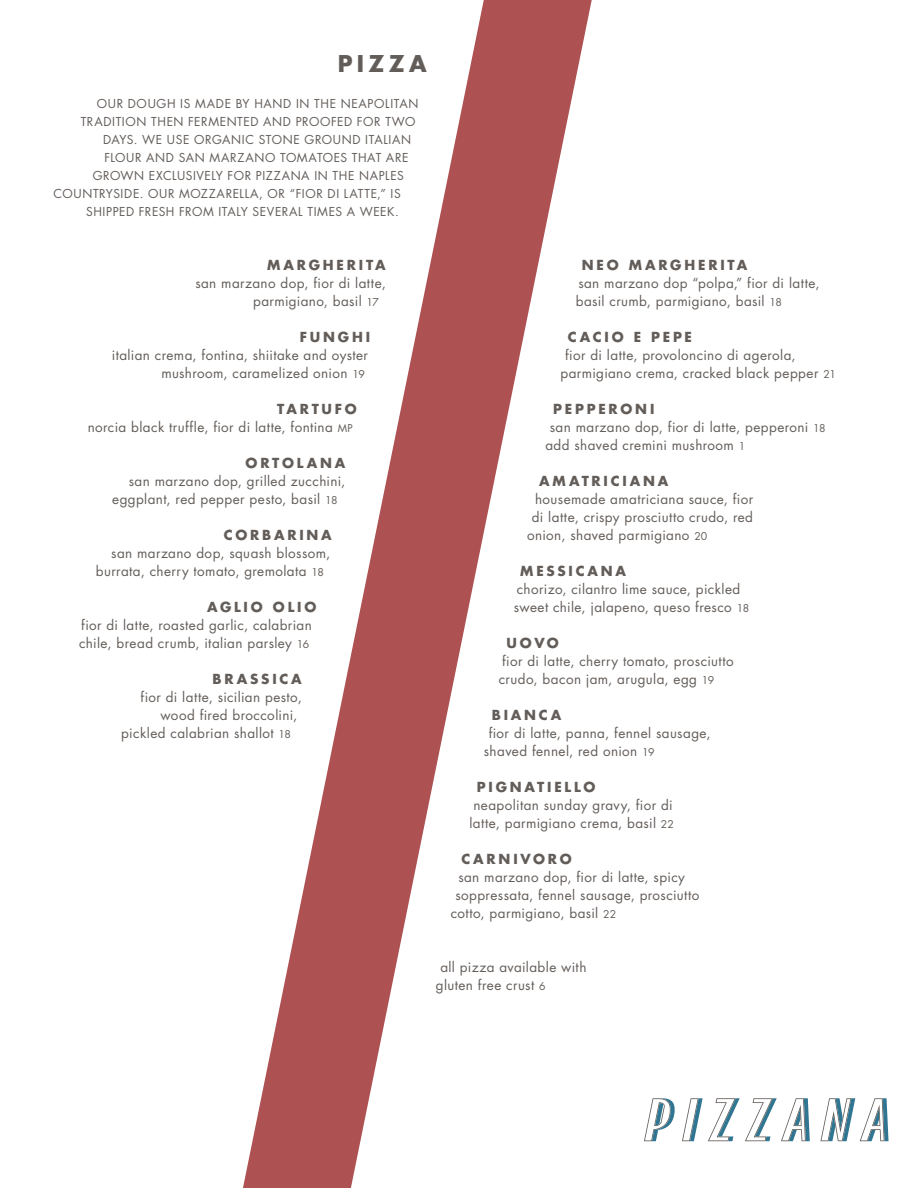
<style>
.page{position:relative;width:918px;height:1188px;background:#fff}
.page>*{position:absolute;margin:0;border:0;box-sizing:border-box;transform-origin:0 0}
.t1{font:700 22.5px "Futura";letter-spacing:.19em;color:#635d59}
.t2{font:13.5px/18px "Futura";letter-spacing:.03em;color:#635d59}
.t3{font:700 13.5px "Futura";letter-spacing:.21em;color:#635d59}
.t4{font:12px "Futura";letter-spacing:.05em;color:#635d59}
.s1{font-size:10.5px}
</style>
<div class="page">
<svg style="left:243px;top:0;width:349px;height:1188px"></svg>
<svg style="left:644px;top:1098px;width:31px;height:43px"></svg>
<svg style="left:820px;top:1098px;width:69px;height:43px"></svg>
<svg style="left:682px;top:1098px;width:128px;height:43px"></svg>
<p class="t1" style="left:338px;top:48px;width:90px">PIZZA</p>
<p class="t4" style="left:97px;top:95px;width:323px">OUR DOUGH IS MADE BY HAND IN THE NEAPOLITAN</p>
<p class="t4" style="left:81px;top:113px;width:336px">TRADITION THEN FERMENTED AND PROOFED FOR TWO</p>
<p class="t4" style="left:103px;top:131px;width:309px">DAYS. WE USE ORGANIC STONE GROUND ITALIAN</p>
<p class="t4" style="left:104px;top:149px;width:306px">FLOUR AND SAN MARZANO TOMATOES THAT ARE</p>
<p class="t4" style="left:93px;top:167px;width:313px">GROWN EXCLUSIVELY FOR PIZZANA IN THE NAPLES</p>
<p class="t4" style="left:54px;top:185px;width:349px">COUNTRYSIDE. OUR MOZZARELLA, OR “FIOR DI LATTE,” IS</p>
<p class="t4" style="left:86px;top:203px;width:314px">SHIPPED FRESH FROM ITALY SEVERAL TIMES A WEEK.</p>
<p class="t3" style="left:267px;top:256px;width:120px">MARGHERITA</p>
<p class="t2" style="left:195px;top:274px;width:192px">san marzano dop, fior di latte,</p>
<p class="t2" style="left:253px;top:292px;width:127px">parmigiano, basil <span class="s1">17</span></p>
<p class="t3" style="left:300px;top:328px;width:72px">FUNGHI</p>
<p class="t2" style="left:112px;top:346px;width:258px;text-align:right">italian crema, fontina, shiitake and oyster mushroom, caramelized onion <span class="s1">19</span></p>
<p class="t3" style="left:277px;top:400px;width:81px">TARTUFO</p>
<p class="t2" style="left:88px;top:418px;width:267px">norcia black truffle, fior di latte, fontina <span class="s1">MP</span></p>
<p class="t3" style="left:246px;top:454px;width:101px">ORTOLANA</p>
<p class="t2" style="left:129px;top:472px;width:218px">san marzano dop, grilled zucchini,</p>
<p class="t2" style="left:112px;top:490px;width:227px">eggplant, red pepper pesto, basil <span class="s1">18</span></p>
<p class="t3" style="left:224px;top:526px;width:109px">CORBARINA</p>
<p class="t2" style="left:96px;top:544px;width:236px;text-indent:15px">san marzano dop, squash blossom, burrata, cherry tomato, gremolata <span class="s1">18</span></p>
<p class="t3" style="left:207px;top:598px;width:111px">AGLIO OLIO</p>
<p class="t2" style="left:81px;top:616px;width:232px">fior di latte, roasted garlic, calabrian</p>
<p class="t2" style="left:79px;top:634px;width:232px">chile, bread crumb, italian parsley <span class="s1">16</span></p>
<p class="t3" style="left:213px;top:670px;width:91px">BRASSICA</p>
<p class="t2" style="left:141px;top:688px;width:163px">fior di latte, sicilian pesto,</p>
<p class="t2" style="left:160px;top:706px;width:138px">wood fired broccolini,</p>
<p class="t2" style="left:121px;top:724px;width:171px">pickled calabrian shallot <span class="s1">18</span></p>
<p class="t3" style="left:582px;top:256px;width:167px">NEO MARGHERITA</p>
<p class="t2" style="left:576px;top:274px;width:245px">san marzano dop “polpa,” fior di latte, basil crumb, parmigiano, basil <span class="s1">18</span></p>
<p class="t3" style="left:568px;top:328px;width:126px">CACIO E PEPE</p>
<p class="t2" style="left:560px;top:346px;width:277px;text-indent:5px">fior di latte, provoloncino di agerola, parmigiano crema, cracked black pepper <span class="s1">21</span></p>
<p class="t3" style="left:553px;top:400px;width:103px">PEPPERONI</p>
<p class="t2" style="left:550px;top:418px;width:277px">san marzano dop, fior di latte, pepperoni <span class="s1">18</span></p>
<p class="t2" style="left:545px;top:436px;width:201px">add shaved cremini mushroom <span class="s1">1</span></p>
<p class="t3" style="left:539px;top:472px;width:131px">AMATRICIANA</p>
<p class="t2" style="left:535px;top:490px;width:220px">housemade amatriciana sauce, fior</p>
<p class="t2" style="left:532px;top:508px;width:223px">di latte, crispy prosciutto crudo, red</p>
<p class="t2" style="left:527px;top:526px;width:182px">onion, shaved parmigiano <span class="s1">20</span></p>
<p class="t3" style="left:520px;top:562px;width:107px">MESSICANA</p>
<p class="t2" style="left:514px;top:580px;width:237px">chorizo, cilantro lime sauce, pickled sweet chile, jalapeno, queso fresco <span class="s1">18</span></p>
<p class="t3" style="left:507px;top:634px;width:54px">UOVO</p>
<p class="t2" style="left:499px;top:652px;width:237px">fior di latte, cherry tomato, prosciutto crudo, bacon jam, arugula, egg <span class="s1">19</span></p>
<p class="t3" style="left:492px;top:706px;width:71px">BIANCA</p>
<p class="t2" style="left:484px;top:724px;width:228px;text-indent:5px">fior di latte, panna, fennel sausage, shaved fennel, red onion <span class="s1">19</span></p>
<p class="t3" style="left:477px;top:778px;width:120px">PIGNATIELLO</p>
<p class="t2" style="left:469px;top:796px;width:206px;text-align:center">neapolitan sunday gravy, fior di latte, parmigiano crema, basil <span class="s1">22</span></p>
<p class="t3" style="left:461px;top:850px;width:112px">CARNIVORO</p>
<p class="t2" style="left:458px;top:868px;width:228px">san marzano dop, fior di latte, spicy</p>
<p class="t2" style="left:455px;top:886px;width:246px">soppressata, fennel sausage, prosciutto</p>
<p class="t2" style="left:451px;top:904px;width:167px">cotto, parmigiano, basil <span class="s1">22</span></p>
<p class="t2" style="left:440px;top:958px;width:148px">all pizza available with</p>
<p class="t2" style="left:436px;top:976px;width:111px">gluten free crust <span class="s1">6</span></p>
</div>
